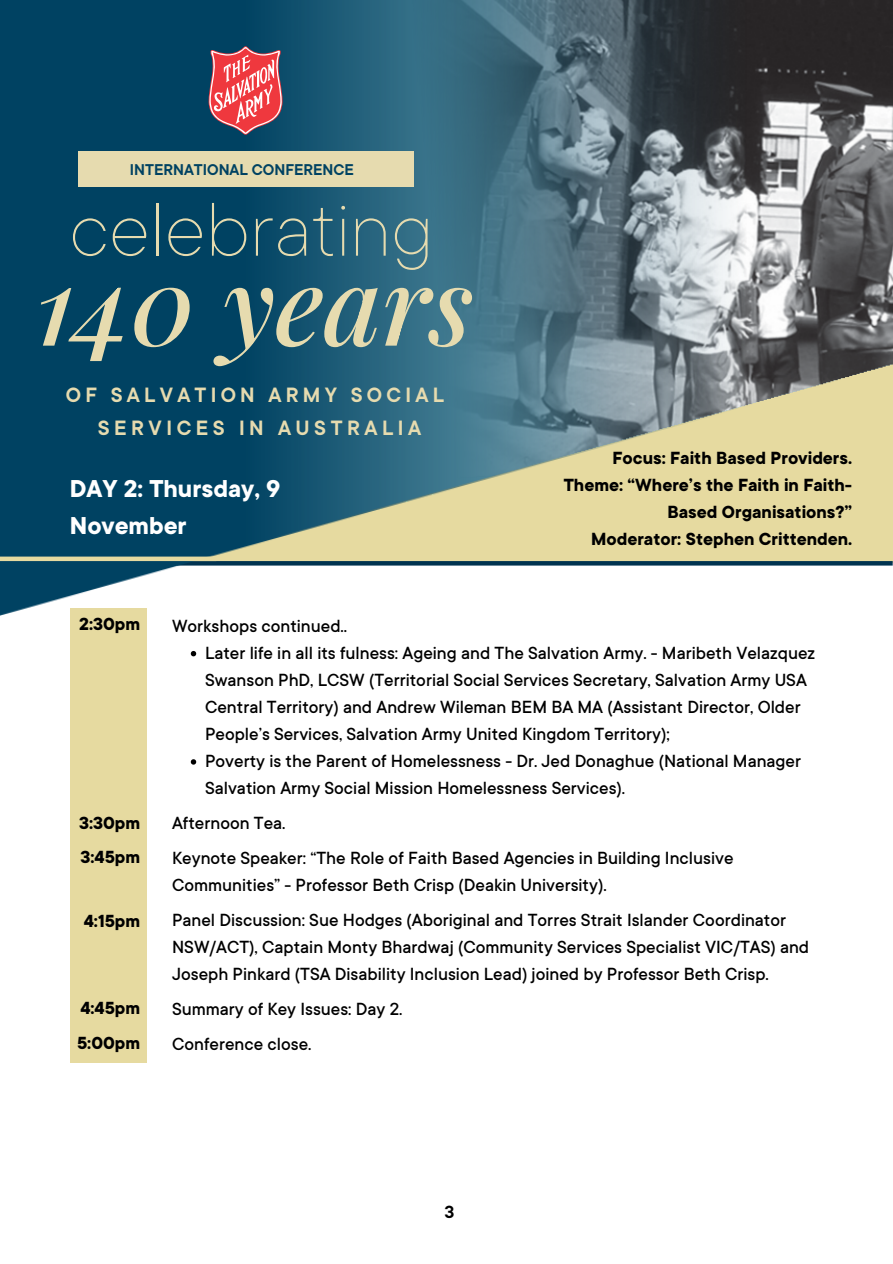
<style>
.page{position:relative;width:893px;height:1264px;background:#fff}
.page>*{position:absolute;margin:0;border:0;box-sizing:border-box;transform-origin:0 0}
.t1{font:italic 500 109.2px "Playfair Display";color:#e6dbaf}
.t2{font:100 83.7px "TT Commons";color:#e6dbaf}
.t3{font:700 26.85px/37px "TT Commons";color:#fff}
.t4{font:600 22.8px "TT Commons";letter-spacing:.185em;color:#e6dbaf}
.t5{font:600 19.5px "TT Commons";color:#000}
.t6{font:500 19.35px/27px "TT Commons";color:#000}
.t7{font:700 19.35px/27px "TT Commons";color:#000;text-align:right}
.t8{font:600 17.25px "TT Commons";color:#004262}
</style>
<div class="page">
<div style="left:746px;top:478px;width:146px;height:88px;background:#e6daa0"></div>
<img style="left:746px;top:0;width:146px;height:478px">
<svg style="left:746px;top:561px;width:146px;height:4px"></svg>
<img style="left:0;top:0;width:746px;height:615px">
<div style="left:70px;top:609px;width:76px;height:454px;background:#e6daa0"></div>
<div style="left:0;top:556px;width:216px;height:5px;background:#e6daa0"></div>
<svg style="left:191px;top:651px;width:5px;height:5px"></svg>
<svg style="left:191px;top:759px;width:5px;height:5px"></svg>
<div style="left:78px;top:151px;width:336px;height:35px;background:#e6dbaf"></div>
<svg style="left:208px;top:46px;width:74px;height:89px;background:#be616c"></svg>
<p class="t8" style="left:130px;top:160px;width:226px">INTERNATIONAL CONFERENCE</p>
<p class="t2" style="left:69px;top:181px;width:365px">celebrating</p>
<p class="t1" style="left:36px;top:227px;width:439px">140 years</p>
<p class="t4" style="left:66px;top:381px;width:379px">OF SALVATION ARMY SOCIAL</p>
<p class="t4" style="left:98px;top:415px;width:325px">SERVICES IN AUSTRALIA</p>
<p class="t3" style="left:70px;top:470px;width:212px">DAY 2: Thursday, 9<br>November</p>
<p class="t7" style="left:79px;top:611px;width:63px">2:30pm</p>
<p class="t6" style="left:172px;top:612px;width:177px">Workshops continued..</p>
<p class="t7" style="left:612px;top:445px;width:241px">Focus: Faith Based Providers.</p>
<p class="t7" style="left:563px;top:472px;width:290px">Theme: “Where’s the Faith in Faith-<br>Based Organisations?”</p>
<p class="t7" style="left:591px;top:526px;width:262px">Moderator: Stephen Crittenden.</p>
<p class="t7" style="left:79px;top:809px;width:63px">3:30pm</p>
<p class="t7" style="left:80px;top:844px;width:61px">3:45pm</p>
<p class="t7" style="left:84px;top:908px;width:58px">4:15pm</p>
<p class="t7" style="left:80px;top:995px;width:61px">4:45pm</p>
<p class="t7" style="left:77px;top:1029px;width:65px">5:00pm</p>
<p class="t6" style="left:205px;top:639px;width:611px">Later life in all its fulness: Ageing and The Salvation Army. - Maribeth Velazquez Swanson PhD, LCSW (Territorial Social Services Secretary, Salvation Army USA Central Territory) and Andrew Wileman BEM BA MA (Assistant Director, Older People’s Services, Salvation Army United Kingdom Territory);</p>
<p class="t6" style="left:205px;top:748px;width:597px">Poverty is the Parent of Homelessness - Dr. Jed Donaghue (National Manager<br>Salvation Army Social Mission Homelessness Services).</p>
<p class="t6" style="left:172px;top:810px;width:115px">Afternoon Tea.</p>
<p class="t6" style="left:172px;top:845px;width:563px">Keynote Speaker: “The Role of Faith Based Agencies in Building Inclusive<br>Communities” - Professor Beth Crisp (Deakin University).</p>
<p class="t6" style="left:172px;top:907px;width:638px">Panel Discussion: Sue Hodges (Aboriginal and Torres Strait Islander Coordinator<br>NSW/ACT), Captain Monty Bhardwaj (Community Services Specialist VIC/TAS) and<br>Joseph Pinkard (TSA Disability Inclusion Lead) joined by Professor Beth Crisp.</p>
<p class="t6" style="left:172px;top:996px;width:232px">Summary of Key Issues: Day 2.</p>
<p class="t6" style="left:172px;top:1031px;width:141px">Conference close.</p>
<p class="t5" style="left:444px;top:1200px;width:11px">3</p>
</div>
